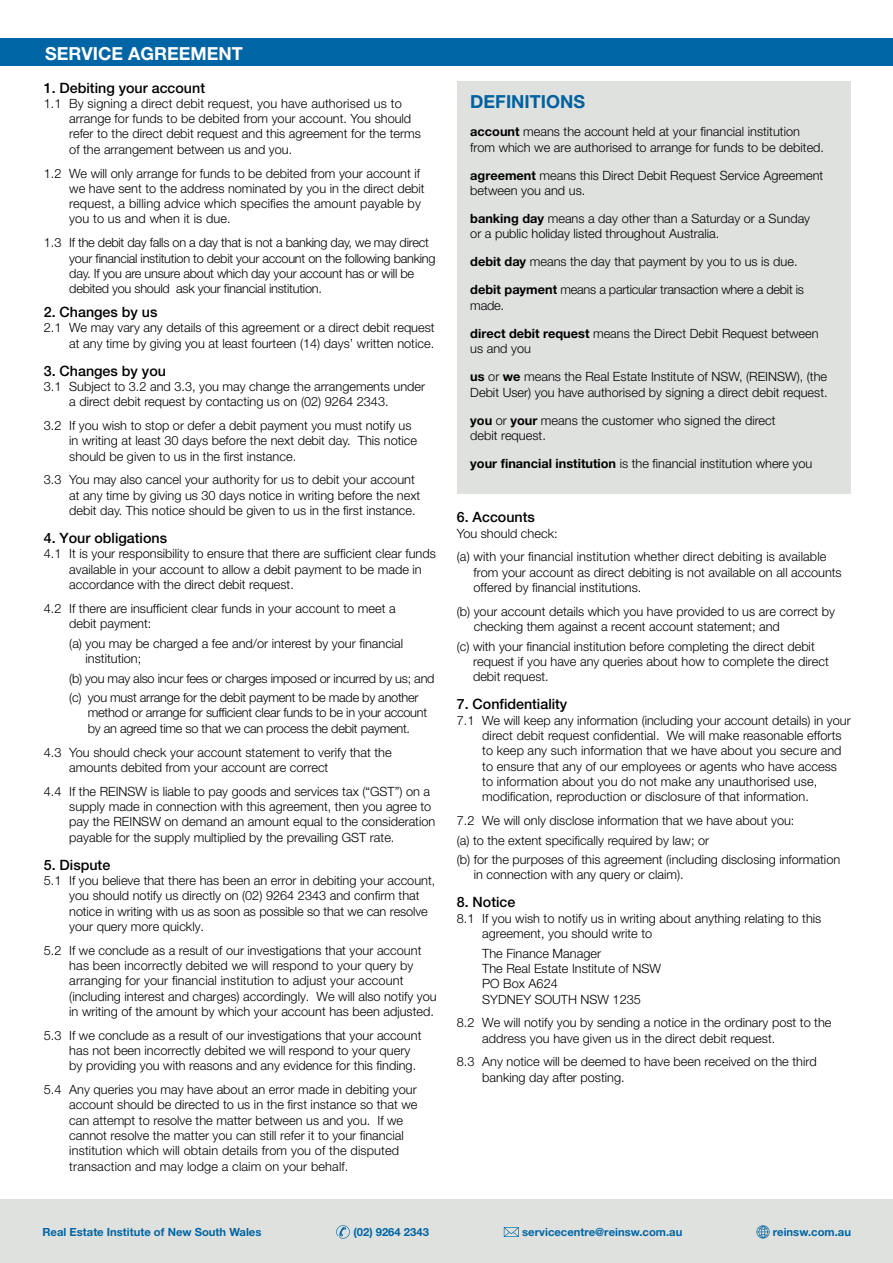
<style>
.page{position:relative;width:893px;height:1263px;background:#fff}
.page>*{position:absolute;margin:0;border:0;box-sizing:border-box;transform-origin:0 0}
.t1{font:700 18px "Helvetica Neue";color:#fff}
.t2{font:700 18px "Helvetica Neue";color:#00619e}
.t3{font:500 14.25px "Helvetica Neue";color:#000}
.t4{font:300 12.75px/15.3px "Helvetica Neue";color:#000}
.t5{font:300 12.75px/15.3px "Helvetica Neue";letter-spacing:-.02em;color:#000}
.t6{font:700 11.25px "Helvetica Neue";color:#0065a4}
.s1{font-weight:700}
</style>
<div class="page">
<div style="left:0;top:1199px;width:893px;height:64px;background:#dfe1df"></div>
<svg style="left:336px;top:1225px;width:14px;height:13px"></svg>
<svg style="left:504px;top:1227px;width:15px;height:10px"></svg>
<svg style="left:756px;top:1225px;width:14px;height:13px"></svg>
<div style="left:458px;top:81px;width:393px;height:413px;background:#dfe1df"></div>
<div style="left:0;top:39px;width:893px;height:27px;background:#0065a4"></div>
<h1 class="t1" style="left:45px;top:42px;width:199px">SERVICE AGREEMENT</h1>
<p class="t3" style="left:44px;top:79px;width:163px">1. Debiting your account</p>
<p class="t4" style="left:69px;top:95px;width:353px;text-indent:-26px">1.1 By signing a direct debit request, you have authorised us to arrange for funds to be debited from your account. You should refer to the direct debit request and this agreement for the terms of the arrangement between us and you.</p>
<p class="t4" style="left:69px;top:165px;width:357px;text-indent:-26px">1.2 We will only arrange for funds to be debited from your account if we have sent to the address nominated by you in the direct debit request, a billing advice which specifies the amount payable by you to us and when it is due.</p>
<p class="t5" style="left:69px;top:234px;width:368px;text-indent:-26px">1.3 If the debit day falls on a day that is not a banking day, we may direct your financial institution to debit your account on the following banking day. If you are unsure about which day your account has or will be debited you should ask your financial institution.</p>
<p class="t3" style="left:44px;top:303px;width:115px">2. Changes by us</p>
<p class="t4" style="left:44px;top:319px;width:392px;text-align:right">2.1 We may vary any details of this agreement or a direct debit request at any time by giving you at least fourteen (14) days’ written notice.</p>
<p class="t3" style="left:44px;top:362px;width:124px">3. Changes by you</p>
<p class="t4" style="left:69px;top:378px;width:357px;text-indent:-26px">3.1 Subject to 3.2 and 3.3, you may change the arrangements under a direct debit request by contacting us on (02) 9264 2343.</p>
<p class="t4" style="left:69px;top:417px;width:349px;text-indent:-26px">3.2 If you wish to stop or defer a debit payment you must notify us in writing at least 30 days before the next debit day. This notice should be given to us in the first instance.</p>
<p class="t4" style="left:69px;top:472px;width:352px;text-indent:-26px">3.3 You may also cancel your authority for us to debit your account at any time by giving us 30 days notice in writing before the next debit day. This notice should be given to us in the first instance.</p>
<p class="t3" style="left:44px;top:530px;width:125px">4. Your obligations</p>
<p class="t4" style="left:69px;top:545px;width:368px;text-indent:-26px">4.1 It is your responsibility to ensure that there are sufficient clear funds available in your account to allow a debit payment to be made in accordance with the direct debit request.</p>
<p class="t4" style="left:69px;top:600px;width:328px;text-indent:-26px">4.2 If there are insufficient clear funds in your account to meet a debit payment:</p>
<p class="t4" style="left:86px;top:635px;width:319px;text-indent:-16px">(a) you may be charged a fee and/or interest by your financial institution;</p>
<p class="t5" style="left:69px;top:667px;width:367px;line-height:19.5px">(b) you may also incur fees or charges imposed or incurred by us; and (c) you must arrange for the debit payment to be made by another</p>
<p class="t5" style="left:88px;top:704px;width:341px">method or arrange for sufficient clear funds to be in your account by an agreed time so that we can process the debit payment.</p>
<p class="t4" style="left:69px;top:744px;width:324px;text-indent:-26px">4.3 You should check your account statement to verify that the amounts debited from your account are correct</p>
<p class="t4" style="left:69px;top:783px;width:368px;text-indent:-26px">4.4 If the REINSW is liable to pay goods and services tax (“GST”) on a supply made in connection with this agreement, then you agree to pay the REINSW on demand an amount equal to the consideration payable for the supply multiplied by the prevailing GST rate.</p>
<p class="t3" style="left:44px;top:856px;width:68px">5. Dispute</p>
<p class="t4" style="left:69px;top:872px;width:368px;text-indent:-26px">5.1 If you believe that there has been an error in debiting your account, you should notify us directly on (02) 9264 2343 and confirm that notice in writing with us as soon as possible so that we can resolve your query more quickly.</p>
<p class="t4" style="left:69px;top:942px;width:369px;text-indent:-26px">5.2 If we conclude as a result of our investigations that your account has been incorrectly debited we will respond to your query by arranging for your financial institution to adjust your account (including interest and charges) accordingly. We will also notify you in writing of the amount by which your account has been adjusted.</p>
<p class="t4" style="left:69px;top:1027px;width:354px;text-indent:-26px">5.3 If we conclude as a result of our investigations that your account has not been incorrectly debited we will respond to your query by providing you with reasons and any evidence for this finding.</p>
<p class="t4" style="left:69px;top:1081px;width:350px;text-indent:-26px">5.4 Any queries you may have about an error made in debiting your account should be directed to us in the first instance so that we can attempt to resolve the matter between us and you. If we cannot resolve the matter you can still refer it to your financial institution which will obtain details from you of the disputed transaction and may lodge a claim on your behalf.</p>
<h1 class="t2" style="left:470px;top:91px;width:116px">DEFINITIONS</h1>
<p class="t4" style="left:470px;top:123px;width:355px"><span class="s1">account</span> means the account held at your financial institution from which we are authorised to arrange for funds to be debited.</p>
<p class="t4" style="left:470px;top:167px;width:355px"><span class="s1">agreement</span> means this Direct Debit Request Service Agreement between you and us.</p>
<p class="t4" style="left:470px;top:210px;width:341px"><span class="s1">banking day</span> means a day other than a Saturday or a Sunday or a public holiday listed throughout Australia.</p>
<p class="t4" style="left:470px;top:253px;width:329px"><span class="s1">debit day</span> means the day that payment by you to us is due.</p>
<p class="t5" style="left:470px;top:282px;width:335px"><span class="s1">debit payment</span> means a particular transaction where a debit is made.</p>
<p class="t4" style="left:470px;top:325px;width:350px"><span class="s1">direct debit request</span> means the Direct Debit Request between us and you</p>
<p class="t4" style="left:470px;top:368px;width:359px"><span class="s1">us</span> or <span class="s1">we</span> means the Real Estate Institute of NSW, (REINSW), (the<br>Debit User) you have authorised by signing a direct debit request.</p>
<p class="t4" style="left:470px;top:412px;width:307px"><span class="s1">you</span> or <span class="s1">your</span> means the customer who signed the direct debit request.</p>
<p class="t4" style="left:470px;top:455px;width:344px"><span class="s1">your financial institution</span> is the financial institution where you</p>
<p class="t3" style="left:457px;top:509px;width:80px">6. Accounts</p>
<p class="t4" style="left:457px;top:520px;width:371px;line-height:23.9px">You should check:<br>(a) with your financial institution whether direct debiting is available</p>
<p class="t4" style="left:474px;top:564px;width:370px">from your account as direct debiting is not available on all accounts offered by financial institutions.</p>
<p class="t4" style="left:474px;top:603px;width:363px;text-indent:-17px">(b) your account details which you have provided to us are correct by checking them against a recent account statement; and</p>
<p class="t4" style="left:473px;top:638px;width:357px;text-indent:-16px">(c) with your financial institution before completing the direct debit request if you have any queries about how to complete the direct debit request.</p>
<p class="t3" style="left:457px;top:696px;width:112px">7. Confidentiality</p>
<p class="t4" style="left:482px;top:712px;width:370px;text-indent:-26px">7.1 We will keep any information (including your account details) in your direct debit request confidential. We will make reasonable efforts to keep any such information that we have about you secure and to ensure that any of our employees or agents who have access to information about you do not make any unauthorised use, modification, reproduction or disclosure of that information.</p>
<p class="t4" style="left:457px;top:810px;width:385px;line-height:19.5px">7.2 We will only disclose information that we have about you:<br>(a) to the extent specifically required by law; or<br>(b) for the purposes of this agreement (including disclosing information</p>
<p class="t4" style="left:474px;top:866px;width:211px">in connection with any query or claim).</p>
<p class="t3" style="left:457px;top:894px;width:60px">8. Notice</p>
<p class="t4" style="left:482px;top:910px;width:341px;text-indent:-26px">8.1 If you wish to notify us in writing about anything relating to this agreement, you should write to</p>
<p class="t4" style="left:482px;top:945px;width:180px">The Finance Manager<br>The Real Estate Institute of NSW<br>PO Box A624<br>SYDNEY SOUTH NSW 1235</p>
<p class="t4" style="left:482px;top:1014px;width:351px;text-indent:-26px">8.2 We will notify you by sending a notice in the ordinary post to the address you have given us in the direct debit request.</p>
<p class="t4" style="left:482px;top:1053px;width:336px;text-indent:-26px">8.3 Any notice will be deemed to have been received on the third banking day after posting.</p>
<p class="t6" style="left:43px;top:1225px;width:220px">Real Estate Institute of New South Wales</p>
<p class="t6" style="left:353px;top:1225px;width:77px">(02) 9264 2343</p>
<p class="t6" style="left:522px;top:1225px;width:162px">servicecentre@reinsw.com.au</p>
<p class="t6" style="left:773px;top:1225px;width:80px">reinsw.com.au</p>
</div>
